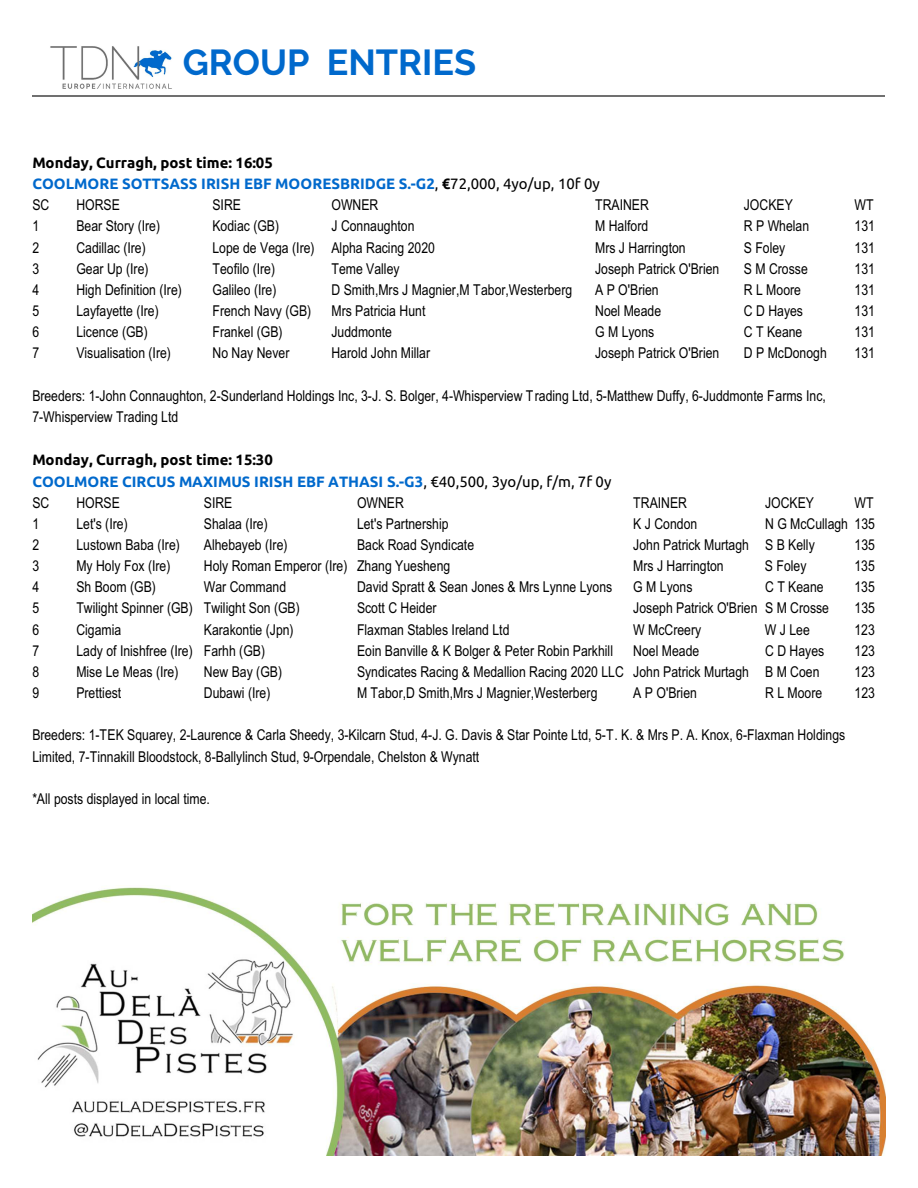
<style>
.page{position:relative;width:918px;height:1188px;background:#fff}
.page>*{position:absolute;margin:0;border:0;box-sizing:border-box;transform-origin:0 0}
.t1{font:700 36px "Raleway";color:#0069cc}
.t2{font:15px/21.3px "Arial Narrow";color:#000}
.t3{font:700 15px/21.8px "Ubuntu";color:#0069cc}
.s1{color:#000}
.s2{font-weight:400;color:#000}
</style>
<div class="page">
<img style="left:50px;top:46px;width:122px;height:43px">
<hr style="left:32px;top:96px;width:853px;height:1px;background:#707070">
<img style="left:32px;top:887px;width:854px;height:269px">
<h1 class="t1" style="left:183px;top:41px;width:295px">GROUP ENTRIES</h1>
<p class="t3" style="left:32px;top:152px;width:569px"><span class="s1">Monday, Curragh, post time: 16:05<br></span>COOLMORE SOTTSASS IRISH EBF MOORESBRIDGE S.-G2<span class="s2">,</span> <span class="s1">€</span><span class="s2">72,000, 4yo/up, 10f 0y</span></p>
<p class="t2" style="left:32px;top:196px;width:18px">SC</p>
<p class="t2" style="left:76px;top:196px;width:45px">HORSE</p>
<p class="t2" style="left:212px;top:196px;width:30px">SIRE</p>
<p class="t2" style="left:331px;top:196px;width:48px">OWNER</p>
<p class="t2" style="left:595px;top:196px;width:55px">TRAINER</p>
<p class="t2" style="left:744px;top:196px;width:51px">JOCKEY</p>
<p class="t2" style="left:855px;top:196px;width:21px">WT</p>
<p class="t2" style="left:32px;top:217px;width:8px">1</p>
<p class="t2" style="left:76px;top:217px;width:85px">Bear Story (Ire)</p>
<p class="t2" style="left:212px;top:217px;width:68px">Kodiac (GB)</p>
<p class="t2" style="left:331px;top:217px;width:85px">J Connaughton</p>
<p class="t2" style="left:595px;top:217px;width:55px">M Halford</p>
<p class="t2" style="left:744px;top:217px;width:67px">R P Whelan</p>
<p class="t2" style="left:855px;top:217px;width:22px">131</p>
<p class="t2" style="left:32px;top:238px;width:8px">2</p>
<p class="t2" style="left:76px;top:238px;width:71px">Cadillac (Ire)</p>
<p class="t2" style="left:212px;top:238px;width:224px">Lope de Vega (Ire) Alpha Racing 2020</p>
<p class="t2" style="left:595px;top:238px;width:92px">Mrs J Harrington</p>
<p class="t2" style="left:744px;top:238px;width:43px">S Foley</p>
<p class="t2" style="left:855px;top:238px;width:22px">131</p>
<p class="t2" style="left:32px;top:259px;width:8px">3</p>
<p class="t2" style="left:76px;top:259px;width:74px">Gear Up (Ire)</p>
<p class="t2" style="left:212px;top:259px;width:64px">Teofilo (Ire)</p>
<p class="t2" style="left:331px;top:259px;width:70px">Teme Valley</p>
<p class="t2" style="left:595px;top:259px;width:126px">Joseph Patrick O'Brien</p>
<p class="t2" style="left:744px;top:259px;width:65px">S M Crosse</p>
<p class="t2" style="left:855px;top:259px;width:22px">131</p>
<p class="t2" style="left:32px;top:280px;width:8px">4</p>
<p class="t2" style="left:76px;top:280px;width:107px">High Definition (Ire)</p>
<p class="t2" style="left:212px;top:280px;width:65px">Galileo (Ire)</p>
<p class="t2" style="left:331px;top:280px;width:242px">D Smith,Mrs J Magnier,M Tabor,Westerberg</p>
<p class="t2" style="left:595px;top:280px;width:65px">A P O'Brien</p>
<p class="t2" style="left:744px;top:280px;width:59px">R L Moore</p>
<p class="t2" style="left:855px;top:280px;width:22px">131</p>
<p class="t2" style="left:32px;top:302px;width:8px">5</p>
<p class="t2" style="left:76px;top:302px;width:84px">Layfayette (Ire)</p>
<p class="t2" style="left:212px;top:302px;width:100px">French Navy (GB)</p>
<p class="t2" style="left:331px;top:302px;width:95px">Mrs Patricia Hunt</p>
<p class="t2" style="left:595px;top:302px;width:68px">Noel Meade</p>
<p class="t2" style="left:744px;top:302px;width:61px">C D Hayes</p>
<p class="t2" style="left:855px;top:302px;width:22px">131</p>
<p class="t2" style="left:32px;top:323px;width:8px">6</p>
<p class="t2" style="left:76px;top:323px;width:73px">Licence (GB)</p>
<p class="t2" style="left:212px;top:323px;width:72px">Frankel (GB)</p>
<p class="t2" style="left:331px;top:323px;width:62px">Juddmonte</p>
<p class="t2" style="left:595px;top:323px;width:61px">G M Lyons</p>
<p class="t2" style="left:744px;top:323px;width:60px">C T Keane</p>
<p class="t2" style="left:855px;top:323px;width:22px">131</p>
<p class="t2" style="left:32px;top:344px;width:8px">7</p>
<p class="t2" style="left:76px;top:344px;width:96px">Visualisation (Ire)</p>
<p class="t2" style="left:212px;top:344px;width:78px">No Nay Never</p>
<p class="t2" style="left:331px;top:344px;width:100px">Harold John Millar</p>
<p class="t2" style="left:595px;top:344px;width:126px">Joseph Patrick O'Brien</p>
<p class="t2" style="left:744px;top:344px;width:85px">D P McDonogh</p>
<p class="t2" style="left:855px;top:344px;width:22px">131</p>
<p class="t2" style="left:32px;top:386px;width:795px">Breeders: 1-John Connaughton, 2-Sunderland Holdings Inc, 3-J. S. Bolger, 4-Whisperview Trading Ltd, 5-Matthew Duffy, 6-Juddmonte Farms Inc,<br>7-Whisperview Trading Ltd</p>
<p class="t3" style="left:32px;top:450px;width:581px"><span class="s1">Monday, Curragh, post time: 15:30<br></span>COOLMORE CIRCUS MAXIMUS IRISH EBF ATHASI S.-G3<span class="s2">, €40,500, 3yo/up, f/m, 7f 0y</span></p>
<p class="t2" style="left:32px;top:493px;width:18px">SC</p>
<p class="t2" style="left:76px;top:493px;width:45px">HORSE</p>
<p class="t2" style="left:204px;top:493px;width:30px">SIRE</p>
<p class="t2" style="left:357px;top:493px;width:48px">OWNER</p>
<p class="t2" style="left:633px;top:493px;width:55px">TRAINER</p>
<p class="t2" style="left:765px;top:493px;width:51px">JOCKEY</p>
<p class="t2" style="left:855px;top:493px;width:21px">WT</p>
<p class="t2" style="left:32px;top:514px;width:8px">1</p>
<p class="t2" style="left:76px;top:514px;width:53px">Let's (Ire)</p>
<p class="t2" style="left:204px;top:514px;width:66px">Shalaa (Ire)</p>
<p class="t2" style="left:357px;top:514px;width:93px">Let's Partnership</p>
<p class="t2" style="left:633px;top:514px;width:66px">K J Condon</p>
<p class="t2" style="left:765px;top:514px;width:111px">N G McCullagh 135</p>
<p class="t2" style="left:32px;top:536px;width:8px">2</p>
<p class="t2" style="left:76px;top:536px;width:105px">Lustown Baba (Ire)</p>
<p class="t2" style="left:204px;top:536px;width:85px">Alhebayeb (Ire)</p>
<p class="t2" style="left:357px;top:536px;width:119px">Back Road Syndicate</p>
<p class="t2" style="left:633px;top:536px;width:183px">John Patrick Murtagh S B Kelly</p>
<p class="t2" style="left:855px;top:536px;width:22px">135</p>
<p class="t2" style="left:32px;top:557px;width:8px">3</p>
<p class="t2" style="left:76px;top:557px;width:96px">My Holy Fox (Ire)</p>
<p class="t2" style="left:204px;top:557px;width:248px">Holy Roman Emperor (Ire) Zhang Yuesheng</p>
<p class="t2" style="left:633px;top:557px;width:92px">Mrs J Harrington</p>
<p class="t2" style="left:765px;top:557px;width:43px">S Foley</p>
<p class="t2" style="left:854px;top:557px;width:22px">135</p>
<p class="t2" style="left:32px;top:578px;width:8px">4</p>
<p class="t2" style="left:76px;top:578px;width:81px">Sh Boom (GB)</p>
<p class="t2" style="left:204px;top:578px;width:84px">War Command</p>
<p class="t2" style="left:357px;top:578px;width:257px">David Spratt &amp; Sean Jones &amp; Mrs Lynne Lyons</p>
<p class="t2" style="left:633px;top:578px;width:61px">G M Lyons</p>
<p class="t2" style="left:765px;top:578px;width:60px">C T Keane</p>
<p class="t2" style="left:854px;top:578px;width:22px">135</p>
<p class="t2" style="left:32px;top:599px;width:8px">5</p>
<p class="t2" style="left:76px;top:599px;width:225px">Twilight Spinner (GB) Twilight Son (GB)</p>
<p class="t2" style="left:357px;top:599px;width:81px">Scott C Heider</p>
<p class="t2" style="left:633px;top:599px;width:197px">Joseph Patrick O'Brien S M Crosse</p>
<p class="t2" style="left:855px;top:599px;width:22px">135</p>
<p class="t2" style="left:32px;top:620px;width:8px">6</p>
<p class="t2" style="left:76px;top:620px;width:46px">Cigamia</p>
<p class="t2" style="left:204px;top:620px;width:91px">Karakontie (Jpn)</p>
<p class="t2" style="left:357px;top:620px;width:154px">Flaxman Stables Ireland Ltd</p>
<p class="t2" style="left:633px;top:620px;width:70px">W McCreery</p>
<p class="t2" style="left:765px;top:620px;width:46px">W J Lee</p>
<p class="t2" style="left:854px;top:620px;width:22px">123</p>
<p class="t2" style="left:32px;top:641px;width:8px">7</p>
<p class="t2" style="left:76px;top:641px;width:190px">Lady of Inishfree (Ire) Farhh (GB)</p>
<p class="t2" style="left:357px;top:641px;width:258px">Eoin Banville &amp; K Bolger &amp; Peter Robin Parkhill</p>
<p class="t2" style="left:633px;top:641px;width:68px">Noel Meade</p>
<p class="t2" style="left:765px;top:641px;width:61px">C D Hayes</p>
<p class="t2" style="left:855px;top:641px;width:22px">123</p>
<p class="t2" style="left:32px;top:662px;width:8px">8</p>
<p class="t2" style="left:76px;top:662px;width:104px">Mise Le Meas (Ire)</p>
<p class="t2" style="left:204px;top:662px;width:80px">New Bay (GB)</p>
<p class="t2" style="left:357px;top:662px;width:464px">Syndicates Racing &amp; Medallion Racing 2020 LLC John Patrick Murtagh B M Coen</p>
<p class="t2" style="left:855px;top:662px;width:22px">123</p>
<p class="t2" style="left:32px;top:684px;width:8px">9</p>
<p class="t2" style="left:76px;top:684px;width:46px">Prettiest</p>
<p class="t2" style="left:204px;top:684px;width:68px">Dubawi (Ire)</p>
<p class="t2" style="left:357px;top:684px;width:242px">M Tabor,D Smith,Mrs J Magnier,Westerberg</p>
<p class="t2" style="left:633px;top:684px;width:65px">A P O'Brien</p>
<p class="t2" style="left:765px;top:684px;width:59px">R L Moore</p>
<p class="t2" style="left:855px;top:684px;width:22px">123</p>
<p class="t2" style="left:32px;top:726px;width:814px">Breeders: 1-TEK Squarey, 2-Laurence &amp; Carla Sheedy, 3-Kilcarn Stud, 4-J. G. Davis &amp; Star Pointe Ltd, 5-T. K. &amp; Mrs P. A. Knox, 6-Flaxman Holdings<br>Limited, 7-Tinnakill Bloodstock, 8-Ballylinch Stud, 9-Orpendale, Chelston &amp; Wynatt</p>
<p class="t2" style="left:32px;top:789px;width:179px">*All posts displayed in local time.</p>
</div>
